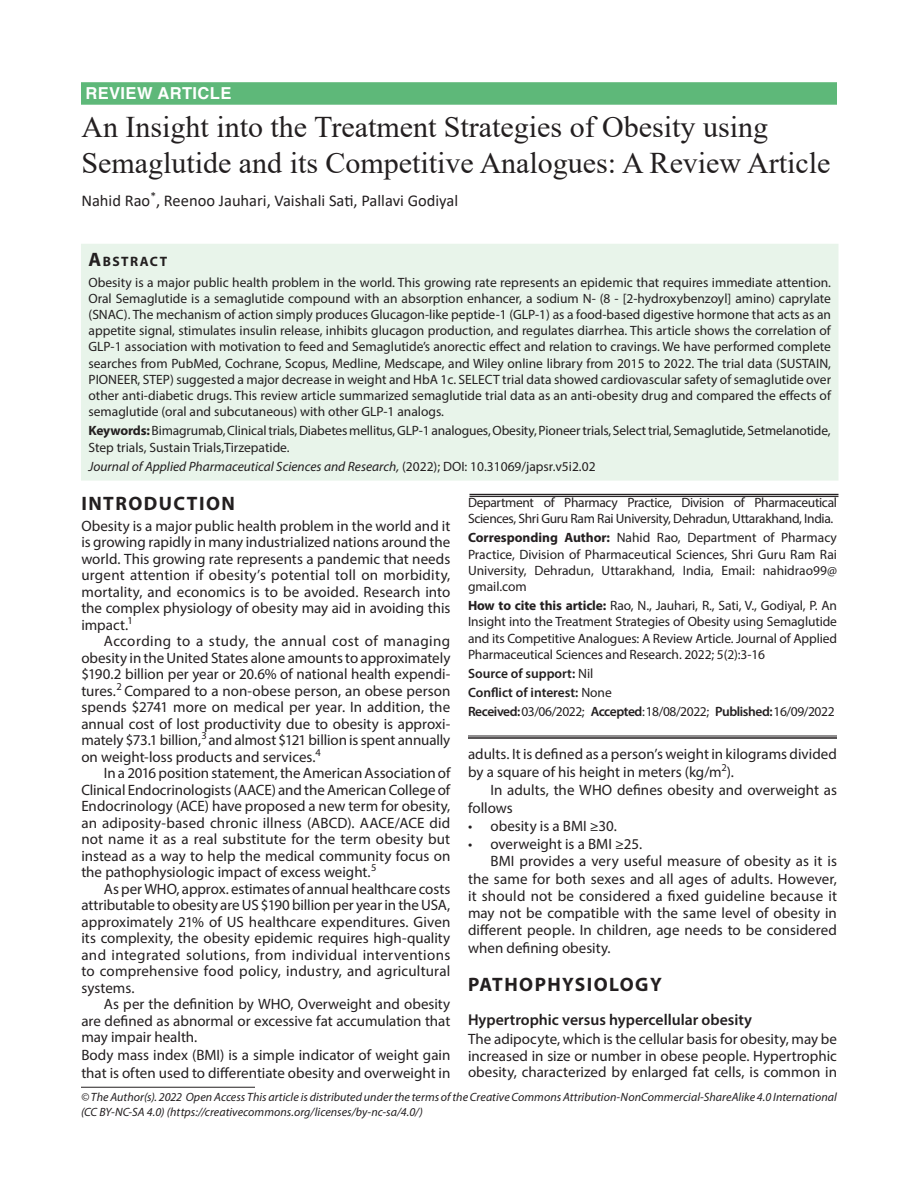
<style>
.page{position:relative;width:918px;height:1188px;background:#fff}
.page>*{position:absolute;margin:0;border:0;box-sizing:border-box;transform-origin:0 0}
.article_head{font:30px/36px "Times New Roman";color:#231f20}
.A{font:700 19.5px "Myriad Pro";letter-spacing:.075em;color:#231f20}
.author{font:16.5px "Calibri";color:#231f20}
.Subject{font:700 16.5px "Helvetica";letter-spacing:.025em;color:#fff}
.B{font:600 15.75px "Myriad Pro";color:#231f20}
.text{font:15px/16.5px "Myriad Pro";color:#231f20;text-align:justify}
.Body_flush{font:15px/16.5px "Myriad Pro";color:#231f20;text-align:justify}
.A-2{font:700 13.65px "Myriad Pro";letter-spacing:.105em;color:#231f20}
.Abstract{font:13.5px/16.2px "Myriad Pro";letter-spacing:-.01em;color:#231f20;text-align:justify}
.affiliation{font:13.5px/16.2px "Myriad Pro";letter-spacing:-.02em;color:#231f20;text-align:justify}
.Abstract-2{font:italic 13.5px "Myriad Pro";color:#231f20}
.affiliation-2{font:600 13.5px "Myriad Pro";color:#231f20}
.Bottom_1st_page{font:italic 12px/14.4px "Myriad Pro";letter-spacing:.005em;color:#231f20}
.s1{font-size:19.5px}
.s2{font-weight:700}
.s3{font-style:normal}
.s4{font-weight:400}
.s5{font-weight:600}
</style>
<div class="page">
<div style="left:82px;top:244px;width:756px;height:236px;background:#e8f4ea"></div>
<div style="left:81px;top:244px;width:757px;height:237px;border:2px solid #e8f4ea"></div>
<div style="left:81px;top:82px;width:756px;height:23px;background:#5eb879"></div>
<hr style="left:470px;top:494px;width:368px;height:1px;background:#231f20">
<hr style="left:470px;top:496px;width:368px;height:1px;background:#231f20">
<hr style="left:468px;top:736px;width:369px;height:1px;background:#231f20">
<hr style="left:468px;top:737px;width:369px;height:2px;background:#231f20">
<hr style="left:81px;top:1087px;width:174px;height:1px;background:#231f20">
<p class="Subject" style="left:86px;top:80px;width:147px">REVIEW ARTICLE</p>
<p class="article_head" style="left:81px;top:108px;width:751px">An Insight into the Treatment Strategies of Obesity using<br>Semaglutide and its Competitive Analogues: A Review Article</p>
<p class="author" style="left:81px;top:189px;width:378px">Nahid Rao<sup>*</sup>, Reenoo Jauhari, Vaishali Sati, Pallavi Godiyal</p>
<p class="A-2" style="left:88px;top:252px;width:80px"><span class="s1">A</span>BSTRACT</p>
<p class="Abstract" style="left:88px;top:274px;width:744px">Obesity is a major public health problem in the world. This growing rate represents an epidemic that requires immediate attention.<br>Oral Semaglutide is a semaglutide compound with an absorption enhancer, a sodium N- (8 - [2-hydroxybenzoyl] amino) caprylate (SNAC). The mechanism of action simply produces Glucagon-like peptide-1 (GLP-1) as a food-based digestive hormone that acts as an appetite signal, stimulates insulin release, inhibits glucagon production, and regulates diarrhea. This article shows the correlation of GLP-1 association with motivation to feed and Semaglutide’s anorectic effect and relation to cravings. We have performed complete searches from PubMed, Cochrane, Scopus, Medline, Medscape, and Wiley online library from 2015 to 2022. The trial data (SUSTAIN, PIONEER, STEP) suggested a major decrease in weight and HbA 1c. SELECT trial data showed cardiovascular safety of semaglutide over other anti-diabetic drugs. This review article summarized semaglutide trial data as an anti-obesity drug and compared the effects of semaglutide (oral and subcutaneous) with other GLP-1 analogs.</p>
<p class="Abstract" style="left:88px;top:423px;width:744px"><span class="s2">Keywords:</span> Bimagrumab, Clinical trials, Diabetes mellitus, GLP-1 analogues, Obesity, Pioneer trials, Select trial, Semaglutide, Setmelanotide,<br>Step trials, Sustain Trials,Tirzepatide.</p>
<p class="Abstract-2" style="left:88px;top:458px;width:509px">Journal of Applied Pharmaceutical Sciences and Research, <span class="s3">(2022); DOI: 10.31069/japsr.v5i2.02</span></p>
<p class="A" style="left:81px;top:491px;width:155px">INTRODUCTION</p>
<p class="Body_flush" style="left:81px;top:517px;width:371px">Obesity is a major public health problem in the world and it is growing rapidly in many industrialized nations around the world. This growing rate represents a pandemic that needs urgent attention if obesity’s potential toll on morbidity, mortality, and economics is to be avoided. Research into the complex physiology of obesity may aid in avoiding this impact.<sup>1</sup></p>
<p class="text" style="left:81px;top:633px;width:371px;text-indent:22px">According to a study, the annual cost of managing obesity in the United States alone amounts to approximately $190.2 billion per year or 20.6% of national health expendi&shy;tures.<sup>2</sup> Compared to a non-obese person, an obese person spends $2741 more on medical per year. In addition, the annual cost of lost productivity due to obesity is approxi&shy;mately $73.1 billion,<sup>3</sup> and almost $121 billion is spent annually on weight-loss products and services.<sup>4</sup></p>
<p class="text" style="left:81px;top:765px;width:371px;text-indent:22px">In a 2016 position statement, the American Association of Clinical Endocrinologists (AACE) and the American College of Endocrinology (ACE) have proposed a new term for obesity, an adiposity-based chronic illness (ABCD). AACE/ACE did not name it as a real substitute for the term obesity but instead as a way to help the medical community focus on the pathophysiologic impact of excess weight.<sup>5</sup></p>
<p class="text" style="left:81px;top:880px;width:371px;text-indent:22px">As per WHO, approx. estimates of annual healthcare costs attributable to obesity are US $190 billion per year in the USA, approximately 21% of US healthcare expenditures. Given its complexity, the obesity epidemic requires high-quality and integrated solutions, from individual interventions to comprehensive food policy, industry, and agricultural systems.</p>
<p class="text" style="left:81px;top:996px;width:371px;text-indent:22px">As per the definition by WHO, Overweight and obesity are defined as abnormal or excessive fat accumulation that may impair health.</p>
<p class="Body_flush" style="left:81px;top:1046px;width:371px;line-height:18px">Body mass index (BMI) is a simple indicator of weight gain that is often used to differentiate obesity and overweight in</p>
<p class="Bottom_1st_page" style="left:81px;top:1090px;width:757px">© The Author(s). 2022 Open Access This article is distributed under the terms of the Creative Commons Attribution-NonCommercial-ShareAlike 4.0 International (CC BY-NC-SA 4.0) (https://creativecommons.org/licenses/by-nc-sa/4.0/)</p>
<p class="affiliation" style="left:468px;top:494px;width:371px">Department of Pharmacy Practice, Division of Pharmaceutical<br>Sciences, Shri Guru Ram Rai University, Dehradun, Uttarakhand, India.</p>
<p class="affiliation" style="left:468px;top:529px;width:371px"><span class="s2">Corresponding Author:</span> Nahid Rao, Department of Pharmacy Practice, Division of Pharmaceutical Sciences, Shri Guru Ram Rai University, Dehradun, Uttarakhand, India, Email: nahidrao99@ gmail.com</p>
<p class="affiliation" style="left:468px;top:597px;width:370px"><span class="s2">How to cite this article:</span> Rao, N., Jauhari, R., Sati, V., Godiyal, P. An Insight into the Treatment Strategies of Obesity using Semaglutide and its Competitive Analogues: A Review Article. Journal of Applied Pharmaceutical Sciences and Research. 2022; 5(2):3-16</p>
<p class="affiliation-2" style="left:468px;top:665px;width:127px">Source of support: <span class="s4">Nil</span></p>
<p class="affiliation-2" style="left:468px;top:684px;width:145px">Conflict of interest: <span class="s4">None</span></p>
<p class="affiliation" style="left:468px;top:703px;width:368px"><span class="s5">Received:</span>03/06/2022; <span class="s5">Accepted</span>:18/08/2022; <span class="s5">Published:</span>16/09/2022</p>
<p class="Body_flush" style="left:468px;top:745px;width:370px;line-height:18px">adults. It is defined as a person’s weight in kilograms divided by a square of his height in meters (kg/m<sup>2</sup>).</p>
<p class="text" style="left:468px;top:781px;width:371px;line-height:18px;text-indent:22px">In adults, the WHO defines obesity and overweight as follows</p>
<p class="text" style="left:468px;top:817px;width:150px">• obesity is a BMI ≥30.</p>
<p class="text" style="left:468px;top:835px;width:176px">• overweight is a BMI ≥25.</p>
<p class="text" style="left:468px;top:852px;width:371px;line-height:17.4px;text-indent:22px">BMI provides a very useful measure of obesity as it is the same for both sexes and all ages of adults. However, it should not be considered a fixed guideline because it may not be compatible with the same level of obesity in different people. In children, age needs to be considered when defining obesity.</p>
<p class="A" style="left:468px;top:971px;width:195px">PATHOPHYSIOLOGY</p>
<p class="B" style="left:468px;top:1009px;width:285px">Hypertrophic versus hypercellular obesity</p>
<p class="Body_flush" style="left:468px;top:1031px;width:371px">The adipocyte, which is the cellular basis for obesity, may be increased in size or number in obese people. Hypertrophic obesity, characterized by enlarged fat cells, is common in</p>
</div>
